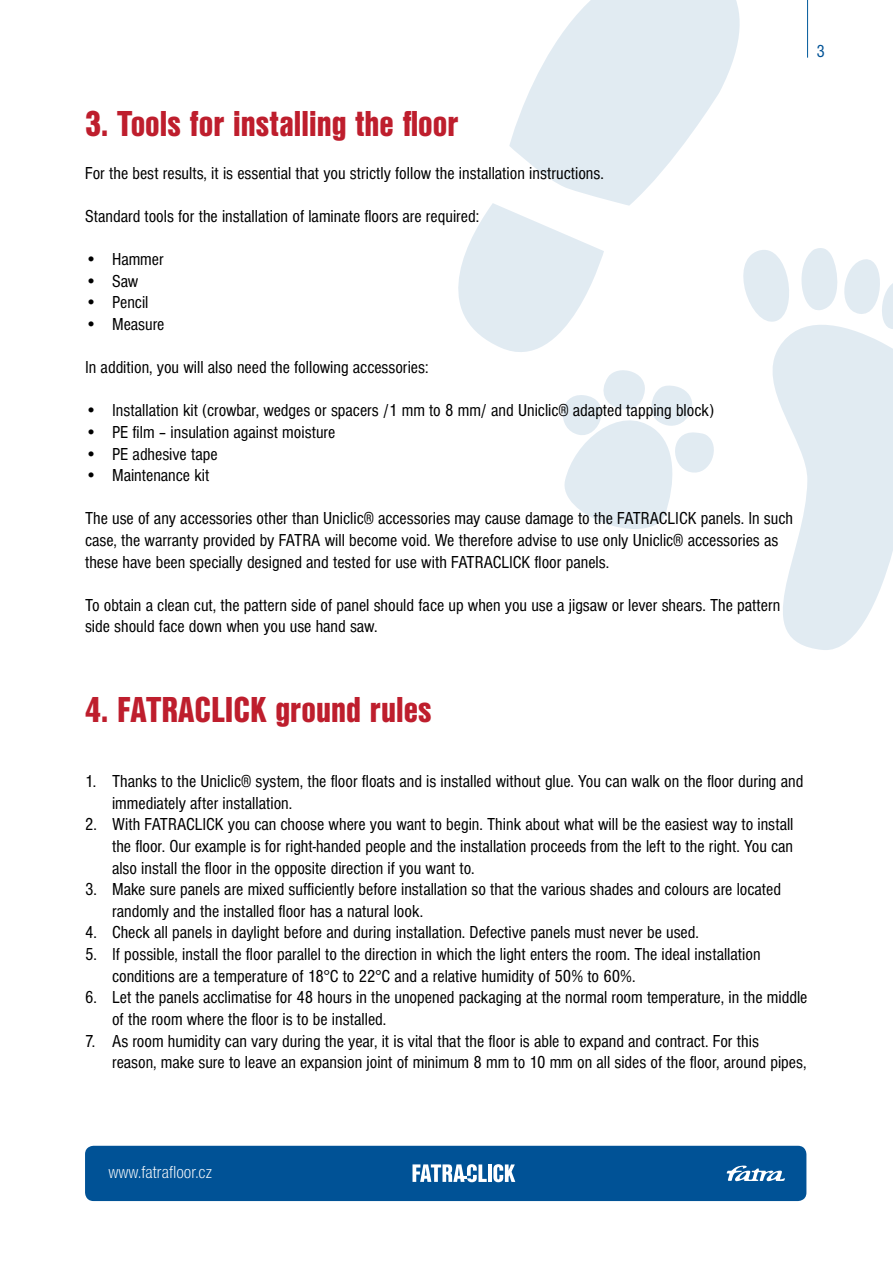
<style>
.page{position:relative;width:893px;height:1263px;background:#fff}
.page>*{position:absolute;margin:0;border:0;box-sizing:border-box;transform-origin:0 0}
.t1{font:37.5px "Nimbus Sans DOT Blac Cond";color:#be1e2d}
.t2{font:condensed 18px/21.6px "Nimbus Sans DOT";color:#000}
.t3{font:18px "Nimbus Sans DOT Ligh Cond";color:#fff}
.t4{font:condensed 18px "Nimbus Sans DOT";color:#005296}
</style>
<div class="page">
<div style="left:85px;top:1146px;width:721px;height:55px;background:#005296;border-radius:9px"></div>
<svg style="left:727px;top:1165px;width:58px;height:16px"></svg>
<hr style="left:488px;top:1164px;width:4px;height:18px;background:#fff">
<svg style="left:493px;top:1164px;width:22px;height:18px"></svg>
<svg style="left:412px;top:1164px;width:75px;height:18px"></svg>
<hr style="left:807px;top:0;width:1px;height:58px;background:#005a9c">
<svg style="left:783px;top:547px;width:110px;height:103px;fill:#e1ebf2"></svg>
<svg style="left:509px;top:0;width:231px;height:203px;fill:#e1ebf2"></svg>
<svg style="left:458px;top:203px;width:435px;height:344px"></svg>
<h1 class="t1" style="left:85px;top:102px;width:375px">3. Tools for installing the floor</h1>
<p class="t2" style="left:85px;top:162px;width:520px">For the best results, it is essential that you strictly follow the installation instructions.</p>
<p class="t2" style="left:85px;top:206px;width:396px">Standard tools for the installation of laminate floors are required:</p>
<p class="t2" style="left:85px;top:249px;width:80px">• Hammer</p>
<p class="t2" style="left:85px;top:270px;width:55px">• Saw</p>
<p class="t2" style="left:85px;top:292px;width:65px">• Pencil</p>
<p class="t2" style="left:85px;top:314px;width:81px">• Measure</p>
<p class="t2" style="left:85px;top:357px;width:345px">In addition, you will also need the following accessories:</p>
<p class="t2" style="left:85px;top:400px;width:630px">• Installation kit (crowbar, wedges or spacers /1 mm to 8 mm/ and Uniclic® adapted tapping block)</p>
<p class="t2" style="left:85px;top:422px;width:252px">• PE film – insulation against moisture</p>
<p class="t2" style="left:85px;top:443px;width:134px">• PE adhesive tape</p>
<p class="t2" style="left:85px;top:465px;width:126px">• Maintenance kit</p>
<p class="t2" style="left:85px;top:508px;width:709px">The use of any accessories other than Uniclic® accessories may cause damage to the FATRACLICK panels. In such case, the warranty provided by FATRA will become void. We therefore advise to use only Uniclic® accessories as these have been specially designed and tested for use with FATRACLICK floor panels.</p>
<p class="t2" style="left:85px;top:594px;width:697px">To obtain a clean cut, the pattern side of panel should face up when you use a jigsaw or lever shears. The pattern side should face down when you use hand saw.</p>
<p class="t4" style="left:816px;top:42px;width:10px">3</p>
<h1 class="t1" style="left:85px;top:689px;width:348px">4. FATRACLICK ground rules</h1>
<p class="t2" style="left:112px;top:771px;width:693px;text-indent:-27px">1. Thanks to the Uniclic® system, the floor floats and is installed without glue. You can walk on the floor during and immediately after installation.</p>
<p class="t2" style="left:112px;top:814px;width:683px;text-align:justify;text-indent:-27px">2. With FATRACLICK you can choose where you want to begin. Think about what will be the easiest way to install the floor. Our example is for right-handed people and the installation proceeds from the left to the right. You can also install the floor in the opposite direction if you want to.</p>
<p class="t2" style="left:112px;top:879px;width:670px;text-indent:-27px">3. Make sure panels are mixed sufficiently before installation so that the various shades and colours are located randomly and the installed floor has a natural look.</p>
<p class="t2" style="left:85px;top:922px;width:615px">4. Check all panels in daylight before and during installation. Defective panels must never be used.</p>
<p class="t2" style="left:112px;top:944px;width:650px;text-indent:-27px">5. If possible, install the floor parallel to the direction in which the light enters the room. The ideal installation conditions are a temperature of 18°C to 22°C and a relative humidity of 50% to 60%.</p>
<p class="t2" style="left:112px;top:987px;width:697px;text-indent:-27px">6. Let the panels acclimatise for 48 hours in the unopened packaging at the normal room temperature, in the middle of the room where the floor is to be installed.</p>
<p class="t2" style="left:112px;top:1030px;width:696px;text-indent:-27px">7. As room humidity can vary during the year, it is vital that the floor is able to expand and contract. For this reason, make sure to leave an expansion joint of minimum 8 mm to 10 mm on all sides of the floor, around pipes,</p>
<p class="t3" style="left:108px;top:1162px;width:105px">www.fatrafloor.cz</p>
</div>
